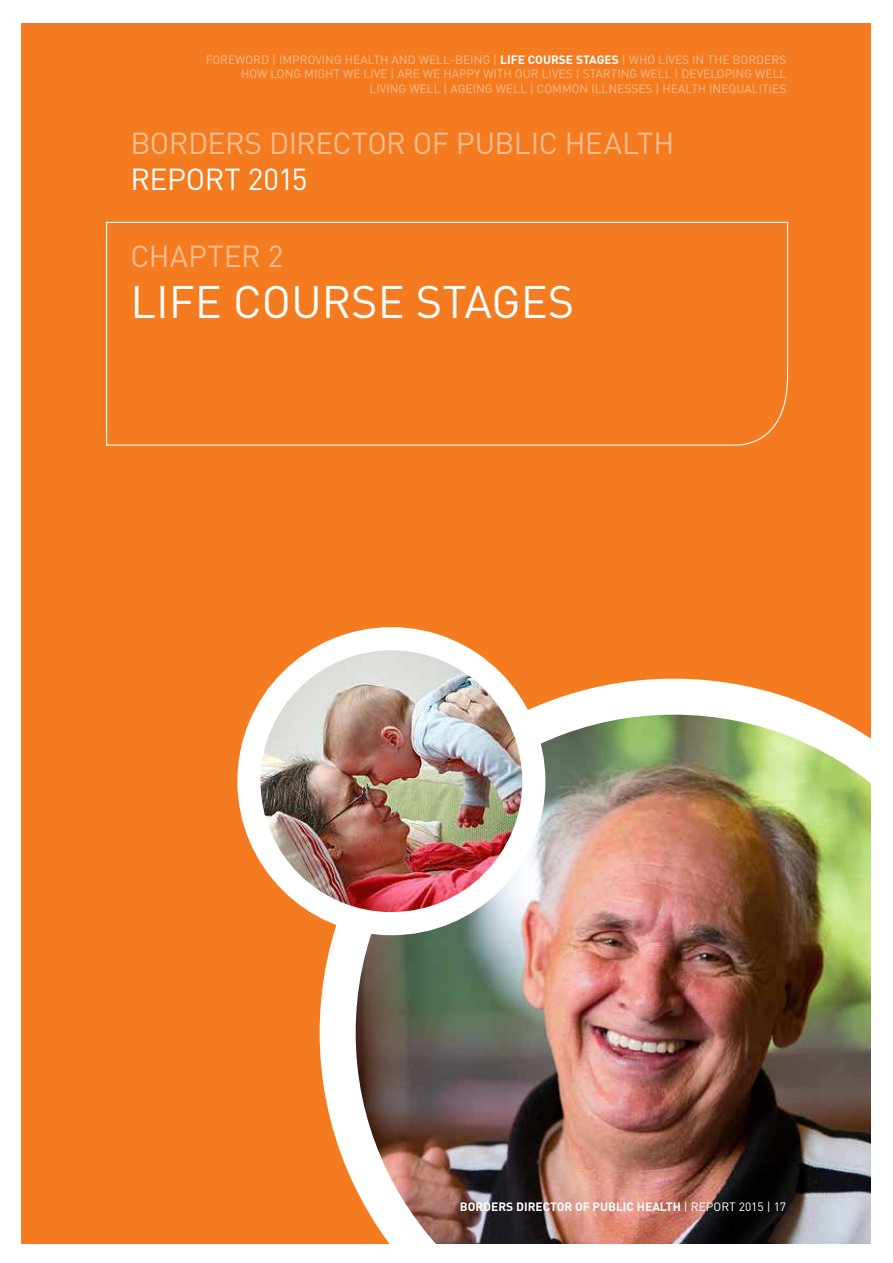
<style>
.page{position:relative;width:893px;height:1263px;background:#fff}
.page>*{position:absolute;margin:0;border:0;box-sizing:border-box;transform-origin:0 0}
.t1{font:45px "DIN";color:#fff}
.t2{font:30px "DIN";letter-spacing:-.015em;color:#fabd90}
.t3{font:30px "DIN";letter-spacing:-.015em;color:#fff}
.t4{font:12px/14.4px "DIN";color:#fabd90;text-align:right}
.t5{font:700 12px "DIN";color:#fff}
.s1{font-weight:700;color:#fff}
.s2{font-weight:400}
</style>
<div class="page">
<div style="left:21px;top:24px;width:850px;height:1220px;background:#f47b20"></div>
<img style="left:320px;top:679px;width:551px;height:565px">
<svg style="left:106px;top:221px;width:683px;height:225px"></svg>
<img style="left:250px;top:639px;width:284px;height:278px">
<div style="left:237px;top:627px;width:308px;height:308px;border:23px solid #fff;border-radius:50%"></div>
<p class="t4" style="left:206px;top:52px;width:582px">FOREWORD | IMPROVING HEALTH AND WELL-BEING | <span class="s1">LIFE COURSE STAGES</span> | WHO LIVES IN THE BORDERS<br>HOW LONG MIGHT WE LIVE | ARE WE HAPPY WITH OUR LIVES | STARTING WELL | DEVELOPING WELL<br>LIVING WELL | AGEING WELL | COMMON ILLNESSES | HEALTH INEQUALITIES</p>
<h2 class="t2" style="left:130px;top:125px;width:545px">BORDERS DIRECTOR OF PUBLIC HEALTH</h2>
<h2 class="t3" style="left:130px;top:161px;width:179px">REPORT 2015</h2>
<h2 class="t2" style="left:130px;top:237px;width:155px">CHAPTER 2</h2>
<h1 class="t1" style="left:130px;top:273px;width:445px">LIFE COURSE STAGES</h1>
<p class="t5" style="left:460px;top:1198px;width:328px">BORDERS DIRECTOR OF PUBLIC HEALTH <span class="s2">| REPORT 2015 | 17</span></p>
</div>
